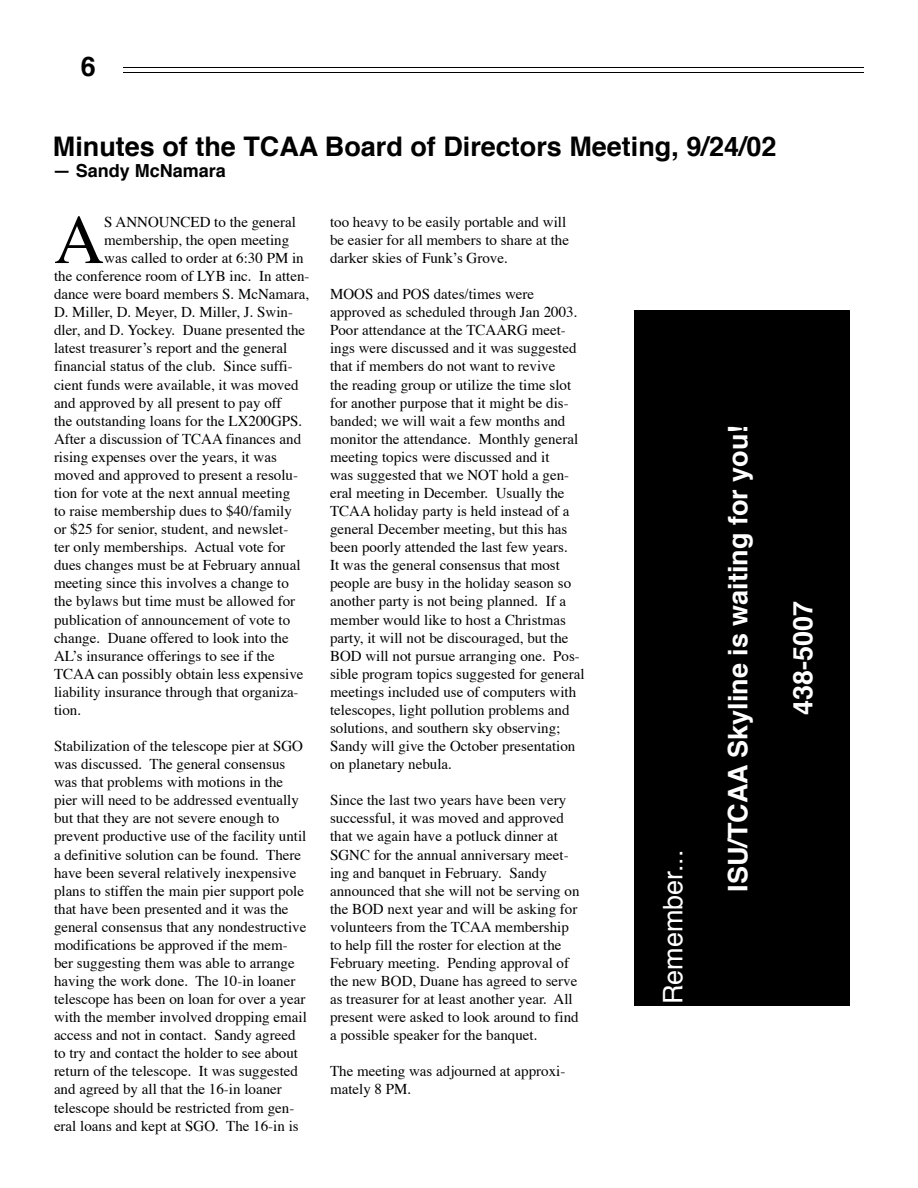
<style>
.page{position:relative;width:918px;height:1188px;background:#fff}
.page>*{position:absolute;margin:0;border:0;box-sizing:border-box;transform-origin:0 0}
.t1{font:69.6px "Times";color:#000}
.t2{font:700 27px "Helvetica";color:#000}
.t3{font:700 27px "Helvetica";color:#fff}
.t4{font:27px "Helvetica";color:#fff}
.t5{font:700 18px "Helvetica";color:#000}
.t6{font:15px/18px "Times";color:#000}
</style>
<div class="page">
<hr style="left:86px;top:67px;width:778px;height:1px;background:#000">
<hr style="left:86px;top:72px;width:778px;height:1px;background:#000">
<div style="left:54px;top:54px;width:69px;height:29px;background:#fff"></div>
<div style="left:634px;top:310px;width:216px;height:696px;background:#000"></div>
<h2 class="t2" style="left:81px;top:48px;width:17px">6</h2>
<h2 class="t2" style="left:53px;top:128px;width:725px">Minutes of the TCAA Board of Directors Meeting, 9/24/02</h2>
<p class="t5" style="left:53px;top:159px;width:175px">— Sandy McNamara</p>
<h1 class="t1" style="left:54px;top:196px;width:52px">A</h1>
<p class="t6" style="left:104px;top:214px;width:193px">S ANNOUNCED to the general</p>
<p class="t6" style="left:104px;top:232px;width:186px">membership, the open meeting</p>
<p class="t6" style="left:104px;top:250px;width:201px">was called to order at 6:30 PM in</p>
<p class="t6" style="left:54px;top:268px;width:257px">the conference room of LYB inc. In atten-</p>
<p class="t6" style="left:54px;top:286px;width:257px">dance were board members S. McNamara,</p>
<p class="t6" style="left:54px;top:304px;width:241px">D. Miller, D. Meyer, D. Miller, J. Swin-</p>
<p class="t6" style="left:54px;top:322px;width:253px">dler, and D. Yockey. Duane presented the</p>
<p class="t6" style="left:54px;top:340px;width:235px">latest treasurerʼs report and the general</p>
<p class="t6" style="left:54px;top:358px;width:240px">financial status of the club. Since suffi-</p>
<p class="t6" style="left:54px;top:376px;width:246px">cient funds were available, it was moved</p>
<p class="t6" style="left:54px;top:394px;width:229px">and approved by all present to pay off</p>
<p class="t6" style="left:54px;top:413px;width:250px">the outstanding loans for the LX200GPS.</p>
<p class="t6" style="left:54px;top:431px;width:249px">After a discussion of TCAA finances and</p>
<p class="t6" style="left:54px;top:449px;width:224px">rising expenses over the years, it was</p>
<p class="t6" style="left:54px;top:467px;width:246px">moved and approved to present a resolu-</p>
<p class="t6" style="left:54px;top:485px;width:238px">tion for vote at the next annual meeting</p>
<p class="t6" style="left:54px;top:503px;width:239px">to raise membership dues to $40/family</p>
<p class="t6" style="left:54px;top:521px;width:236px">or $25 for senior, student, and newslet-</p>
<p class="t6" style="left:54px;top:539px;width:233px">ter only memberships. Actual vote for</p>
<p class="t6" style="left:54px;top:557px;width:248px">dues changes must be at February annual</p>
<p class="t6" style="left:54px;top:575px;width:236px">meeting since this involves a change to</p>
<p class="t6" style="left:54px;top:593px;width:243px">the bylaws but time must be allowed for</p>
<p class="t6" style="left:54px;top:611px;width:238px">publication of announcement of vote to</p>
<p class="t6" style="left:54px;top:629px;width:236px">change. Duane offered to look into the</p>
<p class="t6" style="left:54px;top:648px;width:222px">ALʼs insurance offerings to see if the</p>
<p class="t6" style="left:54px;top:666px;width:251px">TCAA can possibly obtain less expensive</p>
<p class="t6" style="left:54px;top:684px;width:246px">liability insurance through that organiza-</p>
<p class="t6" style="left:54px;top:702px;width:29px">tion.</p>
<p class="t6" style="left:54px;top:738px;width:254px">Stabilization of the telescope pier at SGO was discussed. The general consensus was that problems with motions in the pier will need to be addressed eventually but that they are not severe enough to prevent productive use of the facility until a definitive solution can be found. There have been several relatively inexpensive plans to stiffen the main pier support pole that have been presented and it was the general consensus that any nondestructive modifications be approved if the mem&shy;ber suggesting them was able to arrange having the work done. The 10-in loaner telescope has been on loan for over a year with the member involved dropping email access and not in contact. Sandy agreed to try and contact the holder to see about return of the telescope. It was suggested and agreed by all that the 16-in loaner telescope should be restricted from gen&shy;eral loans and kept at SGO. The 16-in is</p>
<p class="t6" style="left:330px;top:214px;width:241px">too heavy to be easily portable and will be easier for all members to share at the darker skies of Funkʼs Grove.</p>
<p class="t6" style="left:330px;top:286px;width:256px">MOOS and POS dates/times were approved as scheduled through Jan 2003.<br>Poor attendance at the TCAARG meet&shy;ings were discussed and it was suggested that if members do not want to revive<br>the reading group or utilize the time slot for another purpose that it might be dis&shy;banded; we will wait a few months and monitor the attendance. Monthly general meeting topics were discussed and it<br>was suggested that we NOT hold a gen&shy;eral meeting in December. Usually the TCAA holiday party is held instead of a general December meeting, but this has been poorly attended the last few years.<br>It was the general consensus that most people are busy in the holiday season so another party is not being planned. If a member would like to host a Christmas party, it will not be discouraged, but the BOD will not pursue arranging one. Pos&shy;sible program topics suggested for general meetings included use of computers with telescopes, light pollution problems and solutions, and southern sky observing; Sandy will give the October presentation on planetary nebula.</p>
<p class="t6" style="left:330px;top:792px;width:251px">Since the last two years have been very successful, it was moved and approved that we again have a potluck dinner at SGNC for the annual anniversary meet&shy;ing and banquet in February. Sandy announced that she will not be serving on the BOD next year and will be asking for volunteers from the TCAA membership to help fill the roster for election at the February meeting. Pending approval of the new BOD, Duane has agreed to serve as treasurer for at least another year. All present were asked to look around to find a possible speaker for the banquet.</p>
<p class="t6" style="left:330px;top:1063px;width:237px">The meeting was adjourned at approxi&shy;mately 8 PM.</p>
<h2 class="t4" style="left:655px;top:1004px;width:156px;rotate:-90deg">Remember...</h2>
<h2 class="t3" style="left:720px;top:892px;width:469px;rotate:-90deg">ISU/TCAA Skyline is waiting for you!</h2>
<h2 class="t3" style="left:785px;top:715px;width:116px;rotate:-90deg">438-5007</h2>
</div>
